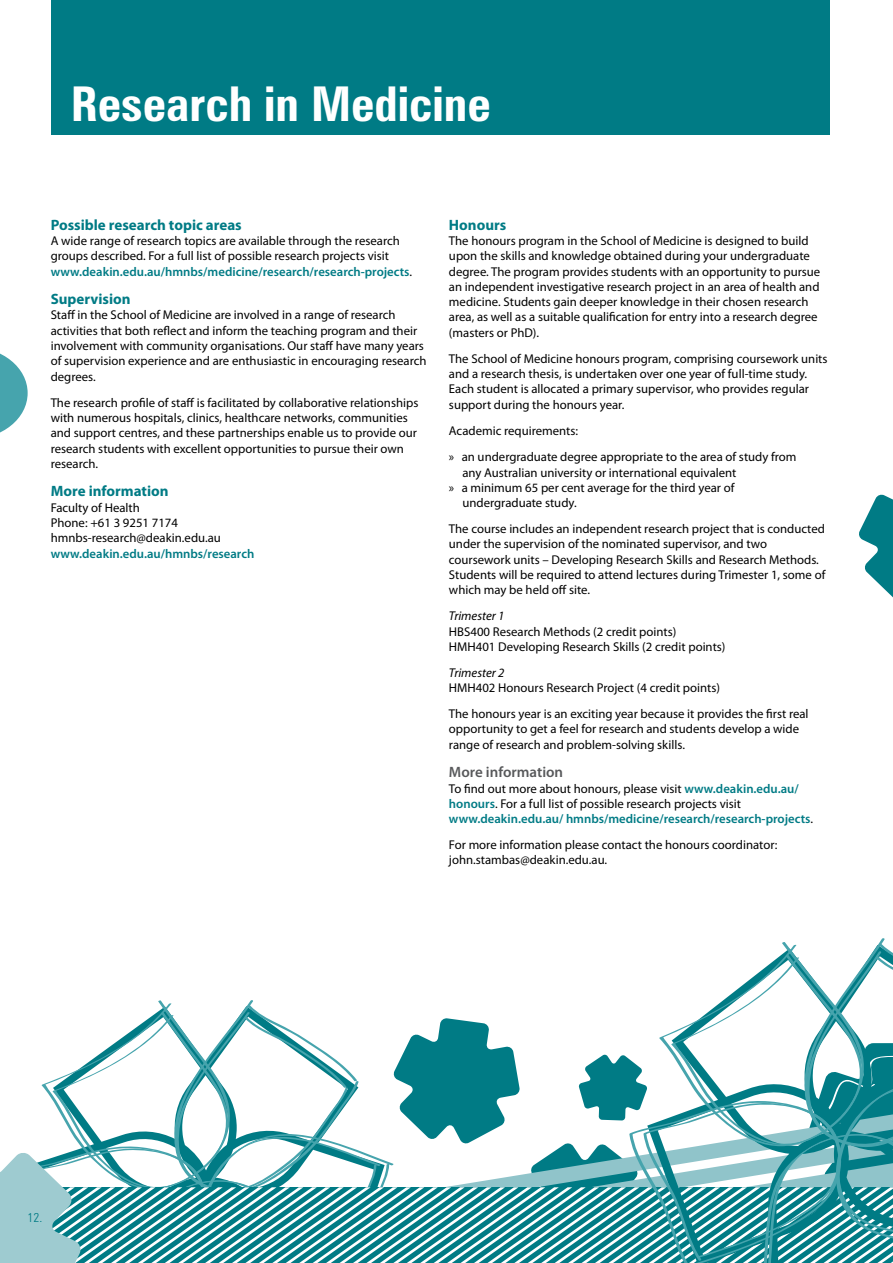
<style>
.page{position:relative;width:893px;height:1263px;background:#fff}
.page>*{position:absolute;margin:0;border:0;box-sizing:border-box;transform-origin:0 0}
.t1{font:48px "Zurich Bold Condensed BT";color:#fff}
.t2{font:700 15px "Myriad Pro";color:#007b85}
.t3{font:600 15px "Myriad Pro";color:#58595b}
.t4{font:12.75px/15.3px "Myriad Pro";color:#000}
.t5{font:600 12.75px/15.3px "Myriad Pro";color:#007b85}
.t6{font:italic 12.75px "Myriad Pro";color:#000}
.t7{font:12.75px "Zurich Light Condensed BT";color:#007b85}
.s1{font-weight:600;color:#007b85}
.s2{font-weight:400;color:#000}
</style>
<div class="page">
<div style="left:51px;top:0;width:778px;height:134px;background:#007b85"></div>
<svg style="left:859px;top:494px;width:34px;height:104px"></svg>
<svg style="left:0;top:938px;width:893px;height:325px"></svg>
<svg style="left:0;top:353px;width:28px;height:80px"></svg>
<h1 class="t1" style="left:71px;top:75px;width:421px">Research in Medicine</h1>
<p class="t2" style="left:51px;top:215px;width:193px">Possible research topic areas</p>
<p class="t4" style="left:51px;top:233px;width:363px">A wide range of research topics are available through the research groups described. For a full list of possible research projects visit <span class="s1">www.deakin.edu.au/hmnbs/medicine/research/research-projects</span>.</p>
<p class="t2" style="left:51px;top:289px;width:81px">Supervision</p>
<p class="t4" style="left:51px;top:307px;width:377px">Staff in the School of Medicine are involved in a range of research activities that both reflect and inform the teaching program and their involvement with community organisations. Our staff have many years of supervision experience and are enthusiastic in encouraging research degrees.</p>
<p class="t4" style="left:51px;top:394px;width:369px">The research profile of staff is facilitated by collaborative relationships with numerous hospitals, clinics, healthcare networks, communities and support centres, and these partnerships enable us to provide our research students with excellent opportunities to pursue their own research.</p>
<p class="t2" style="left:51px;top:482px;width:119px">More information</p>
<p class="t4" style="left:51px;top:500px;width:172px">Faculty of Health<br>Phone: +61 3 9251 7174 hmnbs-research@deakin.edu.au</p>
<p class="t5" style="left:51px;top:545px;width:205px">www.deakin.edu.au/hmnbs/research</p>
<p class="t2" style="left:449px;top:215px;width:59px">Honours</p>
<p class="t4" style="left:449px;top:233px;width:373px">The honours program in the School of Medicine is designed to build upon the skills and knowledge obtained during your undergraduate degree. The program provides students with an opportunity to pursue an independent investigative research project in an area of health and medicine. Students gain deeper knowledge in their chosen research area, as well as a suitable qualification for entry into a research degree (masters or PhD).</p>
<p class="t4" style="left:449px;top:351px;width:380px">The School of Medicine honours program, comprising coursework units and a research thesis, is undertaken over one year of full-time study.<br>Each student is allocated a primary supervisor, who provides regular support during the honours year.</p>
<p class="t4" style="left:449px;top:418px;width:349px;line-height:26px">Academic requirements:<br>» an undergraduate degree appropriate to the area of study from</p>
<p class="t4" style="left:462px;top:464px;width:275px">any Australian university or international equivalent</p>
<p class="t4" style="left:449px;top:480px;width:287px">» a minimum 65 per cent average for the third year of</p>
<p class="t4" style="left:462px;top:495px;width:116px">undergraduate study.</p>
<p class="t4" style="left:449px;top:521px;width:378px">The course includes an independent research project that is conducted under the supervision of the nominated supervisor, and two coursework units – Developing Research Skills and Research Methods.<br>Students will be required to attend lectures during Trimester 1, some of which may be held off site.</p>
<p class="t6" style="left:449px;top:608px;width:57px">Trimester 1</p>
<p class="t4" style="left:449px;top:623px;width:278px">HBS400 Research Methods (2 credit points)<br>HMH401 Developing Research Skills (2 credit points)</p>
<p class="t6" style="left:449px;top:665px;width:57px">Trimester 2</p>
<p class="t4" style="left:449px;top:675px;width:361px;line-height:26px">HMH402 Honours Research Project (4 credit points)<br>The honours year is an exciting year because it provides the first real</p>
<p class="t4" style="left:449px;top:721px;width:352px">opportunity to get a feel for research and students develop a wide range of research and problem-solving skills.</p>
<p class="t3" style="left:449px;top:763px;width:116px">More information</p>
<p class="t5" style="left:449px;top:780px;width:366px"><span class="s2">To find out more about honours, please visit</span> www.deakin.edu.au/ honours<span class="s2">. For a full list of possible research projects visit </span>www.deakin.edu.au/ hmnbs/medicine/research/research-projects<span class="s2">.</span></p>
<p class="t4" style="left:449px;top:837px;width:330px">For more information please contact the honours coordinator: john.stambas@deakin.edu.au.</p>
<p class="t7" style="left:28px;top:1209px;width:16px">12.</p>
</div>
